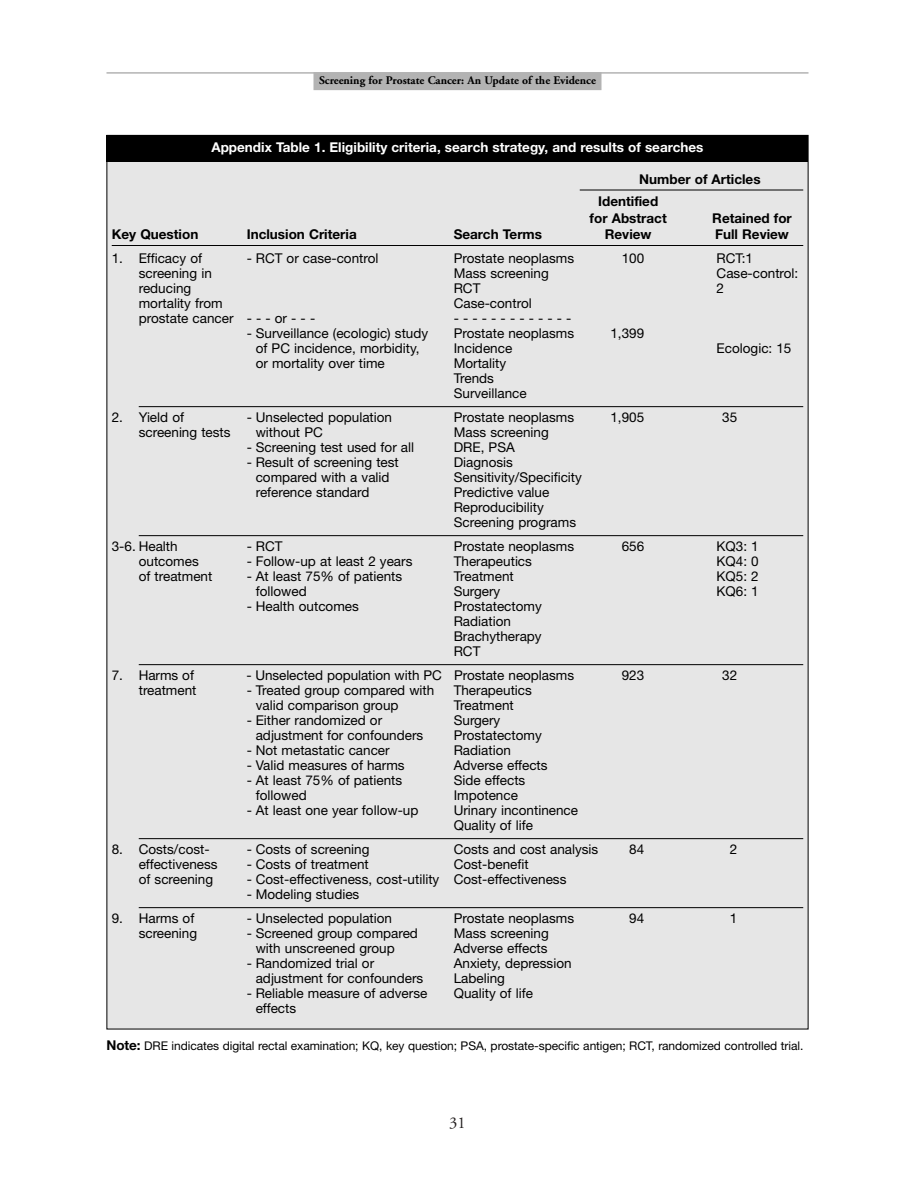
<style>
.page{position:relative;width:918px;height:1188px;background:#fff}
.page>*{position:absolute;margin:0;border:0;box-sizing:border-box;transform-origin:0 0}
.t1{font:16.5px "Adobe Garamond";color:#231f1f}
.t2{font:13.5px/15px "Helvetica Neue";color:#000}
.t3{font:700 13.5px/22.5px "Helvetica Neue";color:#000}
.t4{font:700 13.5px "Helvetica Neue";color:#fff}
.t5{font:12px "Helvetica Neue";letter-spacing:-.005em;color:#000}
.t6{font:700 11.7px "Adobe Garamond";color:#000}
.s1{font-weight:700;font-size:13.5px}
</style>
<div class="page">
<hr style="left:106px;top:72px;width:702px;height:2px;background:#b3b3b3">
<div style="left:314px;top:72px;width:288px;height:18px;background:#b3b3b3"></div>
<div style="left:107px;top:136px;width:701px;height:893px;background:#e6e6e6"></div>
<hr style="left:580px;top:190px;width:223px;height:1px;background:#000">
<hr style="left:112px;top:245px;width:691px;height:1px;background:#000">
<hr style="left:139px;top:406px;width:664px;height:1px;background:#000">
<hr style="left:139px;top:535px;width:664px;height:1px;background:#000">
<hr style="left:139px;top:664px;width:664px;height:1px;background:#000">
<hr style="left:139px;top:838px;width:664px;height:1px;background:#000">
<hr style="left:139px;top:907px;width:664px;height:1px;background:#000">
<div style="left:106px;top:135px;width:702px;height:27px;background:#000"></div>
<p class="t6" style="left:319px;top:76px;width:278px">Screening for Prostate Cancer: An Update of the Evidence</p>
<p class="t4" style="left:211px;top:142px;width:494px">Appendix Table 1. Eligibility criteria, search strategy, and results of searches</p>
<p class="t3" style="left:598px;top:169px;width:164px;text-indent:41px">Number of Articles<br>Identified</p>
<p class="t3" style="left:590px;top:208px;width:79px">for Abstract</p>
<p class="t3" style="left:712px;top:208px;width:81px">Retained for</p>
<p class="t3" style="left:112px;top:224px;width:88px">Key Question</p>
<p class="t3" style="left:247px;top:224px;width:112px">Inclusion Criteria</p>
<p class="t3" style="left:454px;top:224px;width:90px">Search Terms</p>
<p class="t3" style="left:605px;top:224px;width:48px">Review</p>
<p class="t3" style="left:715px;top:224px;width:75px">Full Review</p>
<p class="t2" style="left:112px;top:252px;width:92px">1. Efficacy of</p>
<p class="t2" style="left:247px;top:252px;width:133px">- RCT or case-control</p>
<p class="t2" style="left:454px;top:252px;width:122px">Prostate neoplasms</p>
<p class="t2" style="left:622px;top:252px;width:24px">100</p>
<p class="t2" style="left:717px;top:252px;width:38px">RCT:1</p>
<p class="t2" style="left:139px;top:267px;width:75px">screening in</p>
<p class="t2" style="left:454px;top:267px;width:97px">Mass screening</p>
<p class="t2" style="left:717px;top:267px;width:83px">Case-control:</p>
<p class="t2" style="left:139px;top:282px;width:54px">reducing</p>
<p class="t2" style="left:454px;top:282px;width:28px">RCT</p>
<p class="t2" style="left:717px;top:282px;width:9px">2</p>
<p class="t2" style="left:139px;top:297px;width:85px">mortality from</p>
<p class="t2" style="left:454px;top:297px;width:79px">Case-control</p>
<p class="t2" style="left:139px;top:312px;width:178px">prostate cancer - - - or - - -</p>
<p class="t2" style="left:454px;top:312px;width:119px">- - - - - - - - - - - - -</p>
<p class="t2" style="left:247px;top:327px;width:183px">- Surveillance (ecologic) study</p>
<p class="t2" style="left:454px;top:327px;width:122px">Prostate neoplasms</p>
<p class="t2" style="left:610px;top:327px;width:35px">1,399</p>
<p class="t2" style="left:256px;top:342px;width:165px">of PC incidence, morbidity,</p>
<p class="t2" style="left:454px;top:342px;width:60px">Incidence</p>
<p class="t2" style="left:717px;top:342px;width:76px">Ecologic: 15</p>
<p class="t2" style="left:256px;top:357px;width:131px">or mortality over time</p>
<p class="t2" style="left:454px;top:357px;width:74px">Mortality<br>Trends<br>Surveillance</p>
<p class="t2" style="left:112px;top:411px;width:74px">2. Yield of</p>
<p class="t2" style="left:247px;top:411px;width:147px">- Unselected population</p>
<p class="t2" style="left:454px;top:411px;width:122px">Prostate neoplasms</p>
<p class="t2" style="left:610px;top:411px;width:35px">1,905</p>
<p class="t2" style="left:722px;top:411px;width:17px">35</p>
<p class="t2" style="left:139px;top:426px;width:93px">screening tests</p>
<p class="t2" style="left:256px;top:426px;width:69px">without PC</p>
<p class="t2" style="left:454px;top:426px;width:97px">Mass screening</p>
<p class="t2" style="left:247px;top:441px;width:169px">- Screening test used for all</p>
<p class="t2" style="left:454px;top:441px;width:63px">DRE, PSA</p>
<p class="t2" style="left:247px;top:456px;width:154px">- Result of screening test</p>
<p class="t2" style="left:454px;top:456px;width:61px">Diagnosis</p>
<p class="t2" style="left:256px;top:471px;width:135px">compared with a valid</p>
<p class="t2" style="left:454px;top:471px;width:130px">Sensitivity/Specificity</p>
<p class="t2" style="left:256px;top:486px;width:115px">reference standard</p>
<p class="t2" style="left:454px;top:486px;width:124px">Predictive value<br>Reproducibility<br>Screening programs</p>
<p class="t2" style="left:112px;top:540px;width:67px">3-6. Health</p>
<p class="t2" style="left:247px;top:540px;width:37px">- RCT</p>
<p class="t2" style="left:454px;top:540px;width:122px">Prostate neoplasms</p>
<p class="t2" style="left:622px;top:540px;width:24px">656</p>
<p class="t2" style="left:717px;top:540px;width:44px">KQ3: 1</p>
<p class="t2" style="left:139px;top:555px;width:62px">outcomes</p>
<p class="t2" style="left:247px;top:555px;width:167px">- Follow-up at least 2 years</p>
<p class="t2" style="left:454px;top:555px;width:80px">Therapeutics</p>
<p class="t2" style="left:717px;top:555px;width:44px">KQ4: 0</p>
<p class="t2" style="left:139px;top:570px;width:75px">of treatment</p>
<p class="t2" style="left:247px;top:570px;width:157px">- At least 75% of patients</p>
<p class="t2" style="left:454px;top:570px;width:62px">Treatment</p>
<p class="t2" style="left:717px;top:570px;width:44px">KQ5: 2</p>
<p class="t2" style="left:256px;top:585px;width:52px">followed</p>
<p class="t2" style="left:454px;top:585px;width:48px">Surgery</p>
<p class="t2" style="left:717px;top:585px;width:44px">KQ6: 1</p>
<p class="t2" style="left:247px;top:600px;width:114px">- Health outcomes</p>
<p class="t2" style="left:454px;top:600px;width:90px">Prostatectomy<br>Radiation<br>Brachytherapy<br>RCT</p>
<p class="t2" style="left:112px;top:669px;width:84px">7. Harms of</p>
<p class="t2" style="left:246px;top:669px;width:329px">- Unselected population with PC Prostate neoplasms</p>
<p class="t2" style="left:622px;top:669px;width:24px">923</p>
<p class="t2" style="left:722px;top:669px;width:16px">32</p>
<p class="t2" style="left:139px;top:684px;width:59px">treatment</p>
<p class="t2" style="left:247px;top:684px;width:189px">- Treated group compared with</p>
<p class="t2" style="left:454px;top:684px;width:80px">Therapeutics</p>
<p class="t2" style="left:256px;top:699px;width:144px">valid comparison group</p>
<p class="t2" style="left:454px;top:699px;width:62px">Treatment</p>
<p class="t2" style="left:247px;top:714px;width:137px">- Either randomized or</p>
<p class="t2" style="left:454px;top:714px;width:48px">Surgery</p>
<p class="t2" style="left:256px;top:729px;width:169px">adjustment for confounders</p>
<p class="t2" style="left:454px;top:729px;width:90px">Prostatectomy</p>
<p class="t2" style="left:247px;top:744px;width:144px">- Not metastatic cancer</p>
<p class="t2" style="left:454px;top:744px;width:59px">Radiation</p>
<p class="t2" style="left:247px;top:759px;width:159px">- Valid measures of harms</p>
<p class="t2" style="left:454px;top:759px;width:95px">Adverse effects</p>
<p class="t2" style="left:247px;top:774px;width:157px">- At least 75% of patients</p>
<p class="t2" style="left:454px;top:774px;width:73px">Side effects</p>
<p class="t2" style="left:256px;top:789px;width:52px">followed</p>
<p class="t2" style="left:454px;top:789px;width:66px">Impotence</p>
<p class="t2" style="left:247px;top:804px;width:173px">- At least one year follow-up</p>
<p class="t2" style="left:454px;top:804px;width:126px">Urinary incontinence<br>Quality of life</p>
<p class="t2" style="left:112px;top:843px;width:99px">8. Costs/cost-</p>
<p class="t2" style="left:247px;top:843px;width:124px">- Costs of screening</p>
<p class="t2" style="left:454px;top:843px;width:146px">Costs and cost analysis</p>
<p class="t2" style="left:629px;top:843px;width:17px">84</p>
<p class="t2" style="left:730px;top:843px;width:9px">2</p>
<p class="t2" style="left:139px;top:858px;width:80px">effectiveness</p>
<p class="t2" style="left:247px;top:858px;width:124px">- Costs of treatment</p>
<p class="t2" style="left:454px;top:858px;width:76px">Cost-benefit</p>
<p class="t2" style="left:139px;top:873px;width:76px">of screening</p>
<p class="t2" style="left:247px;top:873px;width:321px">- Cost-effectiveness, cost-utility Cost-effectiveness</p>
<p class="t2" style="left:247px;top:888px;width:114px">- Modeling studies</p>
<p class="t2" style="left:112px;top:912px;width:84px">9. Harms of</p>
<p class="t2" style="left:247px;top:912px;width:147px">- Unselected population</p>
<p class="t2" style="left:454px;top:912px;width:122px">Prostate neoplasms</p>
<p class="t2" style="left:629px;top:912px;width:17px">94</p>
<p class="t2" style="left:730px;top:912px;width:9px">1</p>
<p class="t2" style="left:139px;top:927px;width:60px">screening</p>
<p class="t2" style="left:247px;top:927px;width:173px">- Screened group compared</p>
<p class="t2" style="left:454px;top:927px;width:97px">Mass screening</p>
<p class="t2" style="left:256px;top:942px;width:141px">with unscreened group</p>
<p class="t2" style="left:454px;top:942px;width:95px">Adverse effects</p>
<p class="t2" style="left:247px;top:957px;width:129px">- Randomized trial or</p>
<p class="t2" style="left:454px;top:957px;width:119px">Anxiety, depression</p>
<p class="t2" style="left:256px;top:972px;width:169px">adjustment for confounders</p>
<p class="t2" style="left:454px;top:972px;width:53px">Labeling</p>
<p class="t2" style="left:247px;top:987px;width:182px">- Reliable measure of adverse</p>
<p class="t2" style="left:454px;top:987px;width:81px">Quality of life</p>
<p class="t2" style="left:256px;top:1002px;width:42px">effects</p>
<p class="t5" style="left:106px;top:1041px;width:698px"><span class="s1">Note:</span> DRE indicates digital rectal examination; KQ, key question; PSA, prostate-specific antigen; RCT, randomized controlled trial.</p>
<p class="t1" style="left:449px;top:1116px;width:18px">31</p>
</div>
